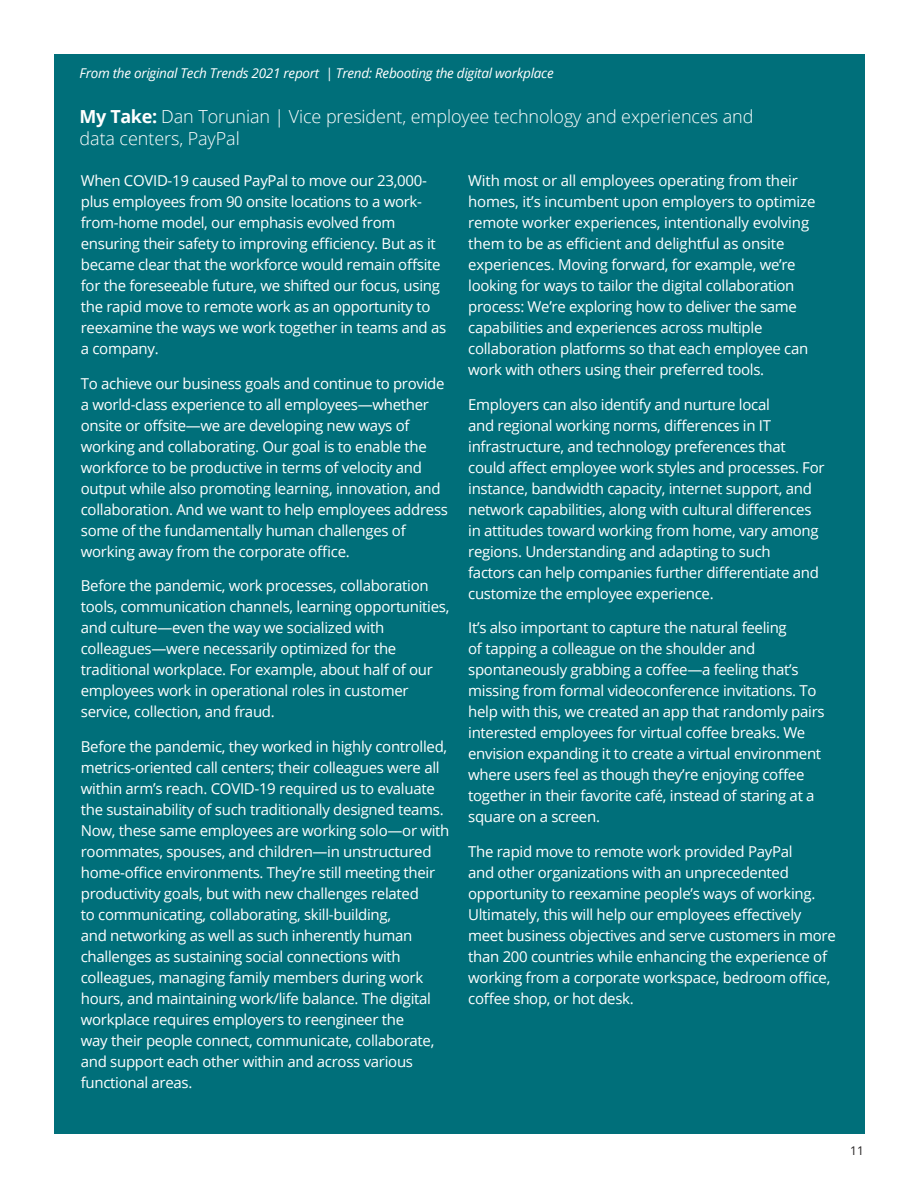
<style>
.page{position:relative;width:918px;height:1188px;background:#fff}
.page>*{position:absolute;margin:0;border:0;box-sizing:border-box;transform-origin:0 0}
.t1{font:300 18px/22.5px "Open Sans";letter-spacing:-.005em;color:#fff}
.t2{font:15px/21px "Open Sans";letter-spacing:-.02em;color:#fff}
.t3{font:italic 13.5px "Open Sans";letter-spacing:-.02em;color:#fff}
.t4{font:12px "Open Sans";color:#231f20}
.s1{font-weight:700}
</style>
<div class="page">
<div style="left:54px;top:54px;width:810px;height:1080px;background:#006f7a"></div>
<p class="t3" style="left:80px;top:64px;width:476px">From the original Tech Trends 2021 report | Trend: Rebooting the digital workplace</p>
<p class="t1" style="left:80px;top:105px;width:675px"><span class="s1">My Take:</span> Dan Torunian | Vice president, employee technology and experiences and data centers, PayPal</p>
<p class="t2" style="left:468px;top:170px;width:349px">With most or all employees operating from their homes, it’s incumbent upon employers to optimize remote worker experiences, intentionally evolving them to be as efficient and delightful as onsite experiences. Moving forward, for example, we’re looking for ways to tailor the digital collaboration process: We’re exploring how to deliver the same capabilities and experiences across multiple collaboration platforms so that each employee can work with others using their preferred tools.</p>
<p class="t2" style="left:468px;top:393px;width:358px">Employers can also identify and nurture local<br>and regional working norms, differences in IT infrastructure, and technology preferences that could affect employee work styles and processes. For instance, bandwidth capacity, internet support, and network capabilities, along with cultural differences in attitudes toward working from home, vary among regions. Understanding and adapting to such<br>factors can help companies further differentiate and customize the employee experience.</p>
<p class="t2" style="left:468px;top:617px;width:358px">It’s also important to capture the natural feeling<br>of tapping a colleague on the shoulder and spontaneously grabbing a coffee—a feeling that’s missing from formal videoconference invitations. To help with this, we created an app that randomly pairs interested employees for virtual coffee breaks. We envision expanding it to create a virtual environment where users feel as though they’re enjoying coffee together in their favorite café, instead of staring at a square on a screen.</p>
<p class="t2" style="left:468px;top:840px;width:369px">The rapid move to remote work provided PayPal<br>and other organizations with an unprecedented opportunity to reexamine people’s ways of working.<br>Ultimately, this will help our employees effectively meet business objectives and serve customers in more than 200 countries while enhancing the experience of working from a corporate workspace, bedroom office, coffee shop, or hot desk.</p>
<p class="t2" style="left:81px;top:170px;width:367px">When COVID-19 caused PayPal to move our 23,000- plus employees from 90 onsite locations to a work&shy;from-home model, our emphasis evolved from ensuring their safety to improving efficiency. But as it became clear that the workforce would remain offsite for the foreseeable future, we shifted our focus, using the rapid move to remote work as an opportunity to reexamine the ways we work together in teams and as a company.</p>
<p class="t2" style="left:81px;top:372px;width:369px">To achieve our business goals and continue to provide a world-class experience to all employees—whether onsite or offsite—we are developing new ways of working and collaborating. Our goal is to enable the workforce to be productive in terms of velocity and output while also promoting learning, innovation, and collaboration. And we want to help employees address some of the fundamentally human challenges of working away from the corporate office.</p>
<p class="t2" style="left:81px;top:575px;width:370px">Before the pandemic, work processes, collaboration tools, communication channels, learning opportunities, and culture—even the way we socialized with colleagues—were necessarily optimized for the traditional workplace. For example, about half of our employees work in operational roles in customer service, collection, and fraud.</p>
<p class="t2" style="left:81px;top:735px;width:370px">Before the pandemic, they worked in highly controlled, metrics-oriented call centers; their colleagues were all within arm’s reach. COVID-19 required us to evaluate the sustainability of such traditionally designed teams.<br>Now, these same employees are working solo—or with roommates, spouses, and children—in unstructured home-office environments. They’re still meeting their productivity goals, but with new challenges related<br>to communicating, collaborating, skill-building,<br>and networking as well as such inherently human challenges as sustaining social connections with colleagues, managing family members during work hours, and maintaining work/life balance. The digital workplace requires employers to reengineer the<br>way their people connect, communicate, collaborate, and support each other within and across various functional areas.</p>
<p class="t4" style="left:850px;top:1143px;width:15px">11</p>
</div>
